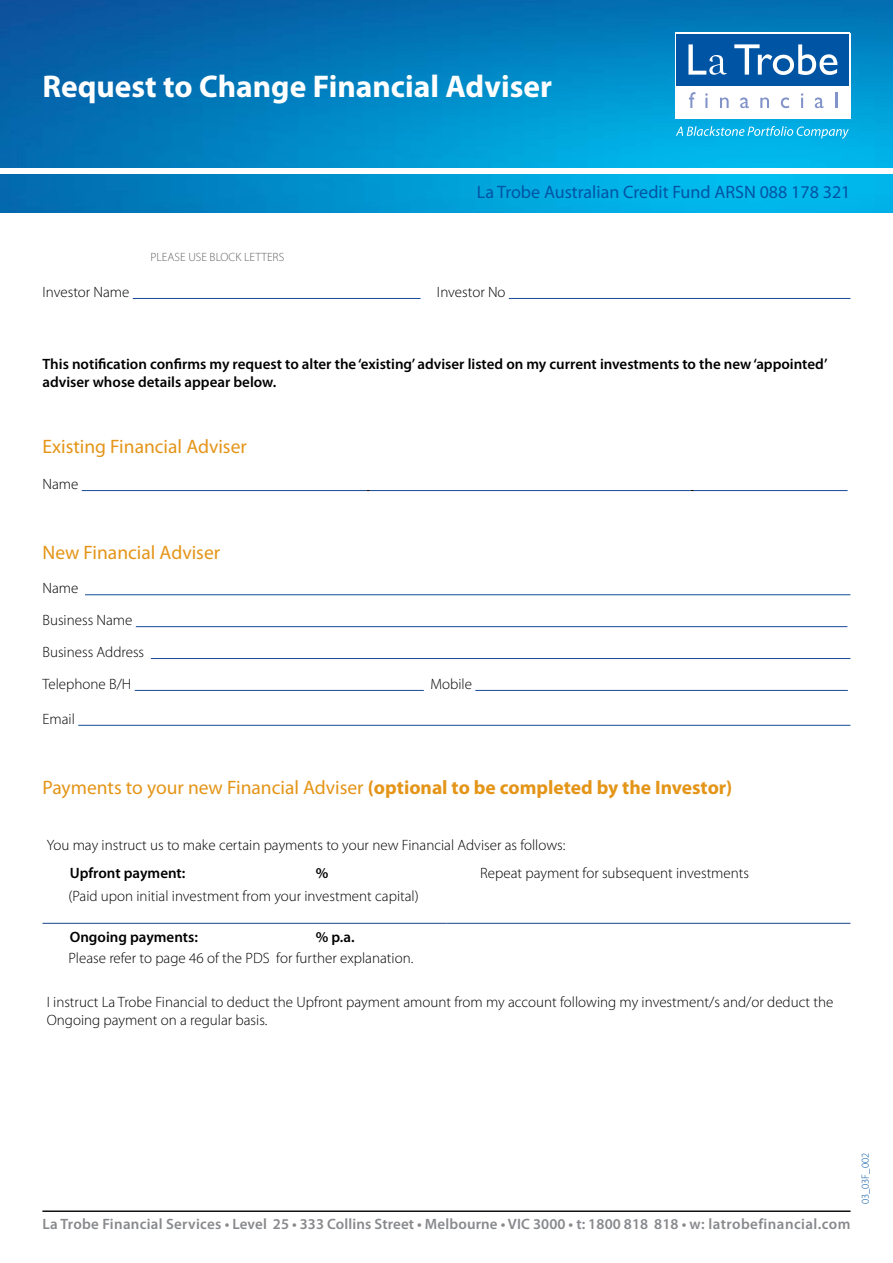
<style>
.page{position:relative;width:893px;height:1263px;background:#fff}
.page>*{position:absolute;margin:0;border:0;box-sizing:border-box;transform-origin:0 0}
.t1{font:700 31.5px "Myriad Pro";color:#fff}
.t2{font:700 19.5px "Myriad Pro";color:#e49518}
.t3{font:19.5px "Myriad Pro";color:#e49518}
.t4{font:18px "Myriad Pro";color:#0054a4}
.t5{font:300 15px/31.8px "Myriad Pro";color:#000}
.t6{font:600 15px/18px "Myriad Pro";color:#000}
.t7{font:600 15px "Myriad Pro";letter-spacing:.01em;color:#87898c}
.t8{font:300 12px "Myriad Pro";color:#636466}
.t9{font:300 10.5px "Myriad Pro";color:#0054a4}
.s1{font-weight:400}
</style>
<div class="page">
<img style="left:0;top:0;width:893px;height:213px">
<div style="left:0;top:169px;width:893px;height:5px;background:#fff"></div>
<svg style="left:676px;top:126px;width:173px;height:13px;background:#33bdea"></svg>
<div style="left:675px;top:33px;width:175px;height:85px;background:#fff"></div>
<div style="left:676px;top:34px;width:173px;height:51px;background:#0054a4"></div>
<svg style="left:689px;top:92px;width:6px;height:16px"></svg>
<svg style="left:705px;top:93px;width:3px;height:15px"></svg>
<svg style="left:720px;top:97px;width:9px;height:11px"></svg>
<svg style="left:740px;top:97px;width:9px;height:11px"></svg>
<svg style="left:760px;top:97px;width:9px;height:11px"></svg>
<svg style="left:781px;top:97px;width:8px;height:11px"></svg>
<svg style="left:801px;top:93px;width:2px;height:15px"></svg>
<svg style="left:815px;top:97px;width:9px;height:11px"></svg>
<svg style="left:835px;top:92px;width:2px;height:16px"></svg>
<svg style="left:734px;top:44px;width:103px;height:31px"></svg>
<svg style="left:688px;top:44px;width:39px;height:31px"></svg>
<hr style="left:43px;top:1211px;width:807px;height:1px;background:#000">
<hr style="left:133px;top:298px;width:288px;height:1px;background:#174a97">
<hr style="left:509px;top:298px;width:341px;height:1px;background:#174a97">
<hr style="left:82px;top:490px;width:285px;height:1px;background:#174a97">
<hr style="left:370px;top:490px;width:321px;height:1px;background:#174a97">
<hr style="left:694px;top:490px;width:154px;height:1px;background:#174a97">
<hr style="left:85px;top:594px;width:765px;height:1px;background:#174a97">
<hr style="left:136px;top:626px;width:711px;height:1px;background:#174a97">
<hr style="left:151px;top:658px;width:699px;height:1px;background:#174a97">
<hr style="left:135px;top:690px;width:289px;height:1px;background:#174a97">
<hr style="left:475px;top:690px;width:373px;height:1px;background:#174a97">
<hr style="left:78px;top:725px;width:772px;height:1px;background:#174a97">
<hr style="left:43px;top:923px;width:403px;height:1px;background:#1b4688">
<hr style="left:446px;top:923px;width:404px;height:1px;background:#1b4688">
<h1 class="t1" style="left:43px;top:66px;width:511px">Request to Change Financial Adviser</h1>
<p class="t8" style="left:151px;top:250px;width:135px">PLEASE USE BLOCK LETTERS</p>
<p class="t4" style="left:477px;top:180px;width:375px">La Trobe Australian Credit Fund ARSN 088 178 321</p>
<p class="t5" style="left:43px;top:276px;width:89px">Investor Name</p>
<p class="t5" style="left:437px;top:276px;width:70px">Investor No</p>
<p class="t6" style="left:43px;top:355px;width:786px">This notification confirms my request to alter the ‘existing’ adviser listed on my current investments to the new ‘appointed’ adviser whose details appear below.</p>
<h2 class="t3" style="left:43px;top:434px;width:206px">Existing Financial Adviser</h2>
<p class="t5" style="left:43px;top:468px;width:37px">Name</p>
<h2 class="t3" style="left:43px;top:541px;width:179px">New Financial Adviser</h2>
<p class="t5" style="left:43px;top:572px;width:103px">Name<br>Business Name<br>Business Address<br>Telephone B/H</p>
<p class="t5" style="left:43px;top:703px;width:34px">Email</p>
<p class="t5" style="left:430px;top:668px;width:43px">Mobile</p>
<h2 class="t2" style="left:43px;top:775px;width:691px"><span class="s1">Payments to your new Financial Adviser</span> (optional to be completed by the Investor)</h2>
<p class="t5" style="left:47px;top:828px;width:520px">You may instruct us to make certain payments to your new Financial Adviser as follows:</p>
<p class="t6" style="left:70px;top:863px;width:117px">Upfront payment:</p>
<p class="t6" style="left:316px;top:863px;width:14px">%</p>
<p class="t5" style="left:69px;top:880px;width:352px">(Paid upon initial investment from your investment capital)</p>
<p class="t5" style="left:480px;top:857px;width:270px">Repeat payment for subsequent investments</p>
<p class="t6" style="left:70px;top:927px;width:130px">Ongoing payments:</p>
<p class="t6" style="left:316px;top:927px;width:40px">% p.a.</p>
<p class="t5" style="left:69px;top:942px;width:346px">Please refer to page 46 of the PDS for further explanation.</p>
<p class="t5" style="left:47px;top:993px;width:788px;line-height:18px">I instruct La Trobe Financial to deduct the Upfront payment amount from my account following my investment/s and/or deduct the<br>Ongoing payment on a regular basis.</p>
<p class="t7" style="left:43px;top:1215px;width:809px">La Trobe Financial Services • Level 25 • 333 Collins Street • Melbourne • VIC 3000 • t: 1800 818 818 • w: latrobefinancial.com</p>
<p class="t9" style="left:859px;top:1204px;width:53px;rotate:-90deg">03_03F_002</p>
</div>
